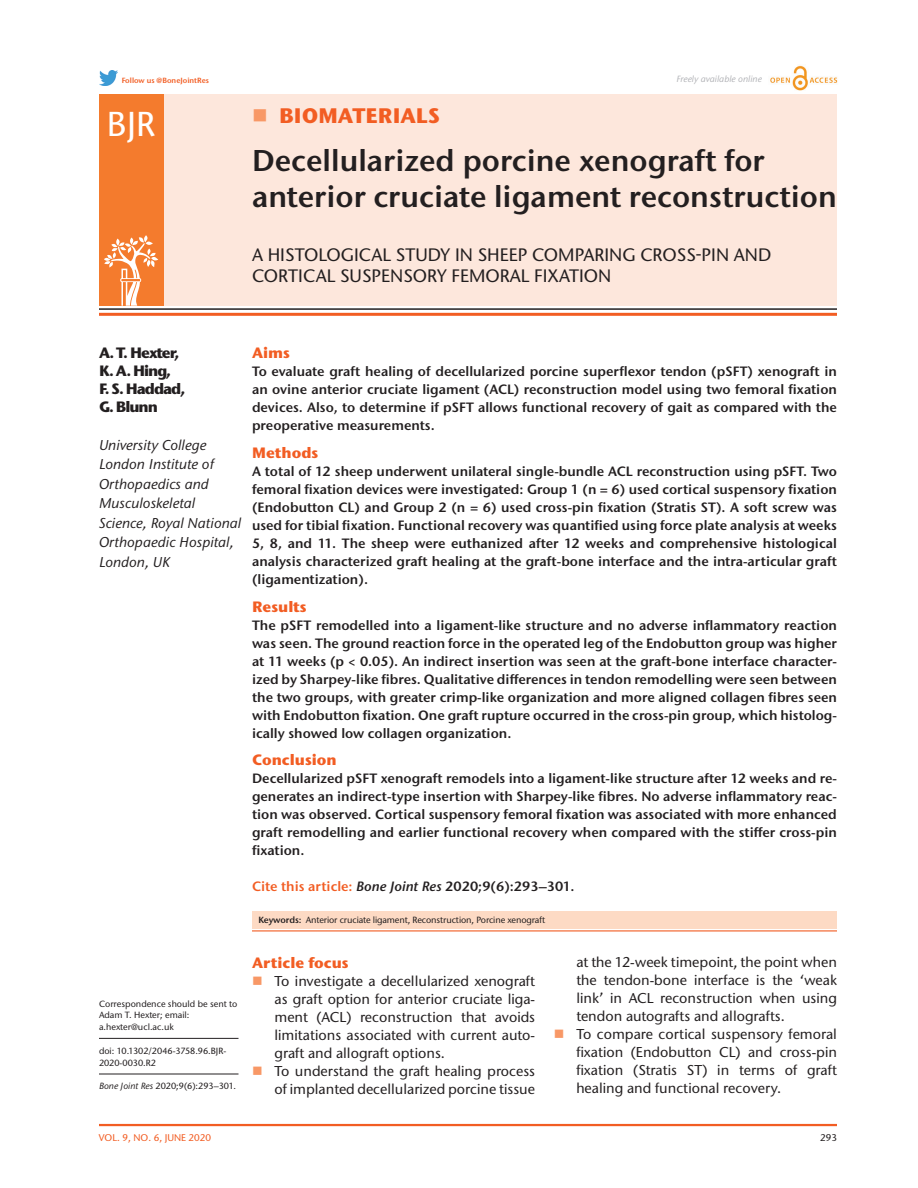
<style>
.page{position:relative;width:918px;height:1188px;background:#fff}
.page>*{position:absolute;margin:0;border:0;box-sizing:border-box;transform-origin:0 0}
.t1{font:500 34.5px "Stone Sans ITC Pro";color:#fff}
.t2{font:600 30px/36px "Stone Sans ITC Pro";color:#231f20}
.t3{font:700 21px "Stone Sans ITC Pro";color:#f25d23}
.t4{font:500 18px/21px "Stone Sans ITC Pro";color:#231f20}
.t5{font:700 15px "Stone Sans ITC Pro";color:#f25d23}
.t6{font:700 15px/18px "Stone Sans ITC Pro";letter-spacing:-.07em;color:#231f20}
.t7{font:500 14.25px/18px "Stone Sans ITC Pro";color:#231f20}
.t8{font:italic 500 14.25px/19.5px "Stone Sans ITC Pro";color:#231f20}
.t9{font:600 13.5px/18px "Stone Sans ITC Pro";color:#231f20;text-align:justify}
.t10{font:500 9.75px "Stone Sans ITC Pro";color:#f25d23}
.t11{font:500 9.75px "Stone Sans ITC Pro";color:#231f20}
.t12{font:500 9px/12px "Stone Sans ITC Pro";color:#231f20}
.t13{font:italic 500 9px "Stone Sans ITC Pro";color:#b2b3b7}
.t14{font:600 7.5px "Stone Sans ITC Pro";color:#f25d23}
.s1{font-style:italic}
.s2{color:#f25d23}
.s3{font-weight:600}
</style>
<div class="page">
<hr style="left:99px;top:1124px;width:738px;height:2px;background:#f25d23">
<img style="left:99px;top:71px;width:18px;height:14px">
<img style="left:770px;top:65px;width:68px;height:26px">
<hr style="left:99px;top:308px;width:738px;height:2px;background:#231f20">
<hr style="left:99px;top:313px;width:738px;height:3px;background:#f25d23">
<div style="left:99px;top:94px;width:738px;height:212px;background:#fde7dc"></div>
<div style="left:99px;top:94px;width:64px;height:212px;background:#f47b2d"></div>
<svg style="left:104px;top:235px;width:54px;height:71px"></svg>
<div style="left:252px;top:911px;width:585px;height:18px;background:#fddac4"></div>
<hr style="left:99px;top:1038px;width:139px;height:1px;background:#231f20">
<hr style="left:99px;top:1074px;width:139px;height:1px;background:#231f20">
<hr style="left:252px;top:930px;width:585px;height:1px;background:#f25d23">
<p class="t14" style="left:122px;top:75px;width:89px">Follow us @BoneJointRes</p>
<p class="t13" style="left:676px;top:73px;width:87px">Freely available online</p>
<h1 class="t1" style="left:107px;top:103px;width:50px">BJR</h1>
<h3 class="t3" style="left:279px;top:102px;width:160px">Biomaterials</h3>
<h2 class="t2" style="left:252px;top:143px;width:586px">Decellularized porcine xenograft for anterior cruciate ligament reconstruction</h2>
<h3 class="t4" style="left:252px;top:245px;width:521px">A h istological study in sh eep comparing cross-pin and cortical suspensory femoral fixation</h3>
<p class="t6" style="left:99px;top:344px;width:88px">A. T. Hexter,<br>K. A. Hing,<br>F. S. Haddad,<br>G. Blunn</p>
<p class="t8" style="left:99px;top:435px;width:144px">University College<br>London Institute of<br>Orthopaedics and<br>Musculoskeletal<br>Science, Royal National<br>Orthopaedic Hospital,<br>London, UK</p>
<p class="t12" style="left:99px;top:997px;width:140px">Correspondence should be sent to<br>Adam T. Hexter; email: a.hexter@ucl.ac.uk</p>
<p class="t12" style="left:99px;top:1045px;width:129px">doi: 10.1302/2046-3758.96.BJR-<br>2020-0030.R2</p>
<p class="t12" style="left:99px;top:1080px;width:139px"><span class="s1">Bone Joint Res</span> 2020;9(6):293–301.</p>
<p class="t5" style="left:252px;top:343px;width:39px">Aims</p>
<p class="t9" style="left:252px;top:362px;width:587px">To evaluate graft healing of decellularized porcine superflexor tendon (pSFT) xenograft in an ovine anterior cruciate ligament (ACL) reconstruction model using two femoral fixation devices. Also, to determine if pSFT allows functional recovery of gait as compared with the preoperative measurements.</p>
<p class="t5" style="left:252px;top:443px;width:68px">Methods</p>
<p class="t9" style="left:252px;top:462px;width:587px">A total of 12 sheep underwent unilateral single-bundle ACL reconstruction using pSFT. Two femoral fixation devices were investigated: Group 1 (n = 6) used cortical suspensory fixation (Endobutton CL) and Group 2 (n = 6) used cross-pin fixation (Stratis ST). A soft screw was used for tibial fixation. Functional recovery was quantified using force plate analysis at weeks 5, 8, and 11. The sheep were euthanized after 12 weeks and comprehensive histological analysis characterized graft healing at the graft-bone interface and the intra-articular graft (ligamentization).</p>
<p class="t5" style="left:252px;top:597px;width:56px">Results</p>
<p class="t9" style="left:252px;top:616px;width:587px">The pSFT remodelled into a ligament-like structure and no adverse inflammatory reaction was seen. The ground reaction force in the operated leg of the Endobutton group was higher at 11 weeks (p &lt; 0.05). An indirect insertion was seen at the graft-bone interface character&shy;ized by Sharpey-like fibres. Qualitative differences in tendon remodelling were seen between the two groups, with greater crimp-like organization and more aligned collagen fibres seen with Endobutton fixation. One graft rupture occurred in the cross-pin group, which histolog&shy;ically showed low collagen organization.</p>
<p class="t5" style="left:252px;top:750px;width:86px">Conclusion</p>
<p class="t9" style="left:252px;top:770px;width:587px">Decellularized pSFT xenograft remodels into a ligament-like structure after 12 weeks and re&shy;generates an indirect-type insertion with Sharpey-like fibres. No adverse inflammatory reac&shy;tion was observed. Cortical suspensory femoral fixation was associated with more enhanced graft remodelling and earlier functional recovery when compared with the stiffer cross-pin fixation.</p>
<p class="t9" style="left:252px;top:878px;width:324px"><span class="s2">Cite this article:</span> <span class="s1">Bone Joint Res</span> 2020;9(6):293–301.</p>
<p class="t12" style="left:258px;top:914px;width:288px"><span class="s3">Keywords:</span> Anterior cruciate ligament, Reconstruction, Porcine xenograft</p>
<p class="t5" style="left:252px;top:953px;width:98px">Article focus</p>
<p class="t7" style="left:275px;top:972px;width:262px">To investigate a decellularized xenograft as graft option for anterior cruciate liga&shy;ment (ACL) reconstruction that avoids limitations associated with current auto&shy;graft and allograft options.<br>To understand the graft healing process of implanted decellularized porcine tissue</p>
<p class="t7" style="left:576px;top:953px;width:262px">at the 12-week timepoint, the point when the tendon-bone interface is the ‘weak link’ in ACL reconstruction when using tendon autografts and allografts.<br>To compare cortical suspensory femoral fixation (Endobutton CL) and cross-pin fixation (Stratis ST) in terms of graft healing and functional recovery.</p>
<p class="t10" style="left:99px;top:1132px;width:114px">VOL. 9, NO. 6, Jun e 2020</p>
<p class="t11" style="left:820px;top:1132px;width:18px">293</p>
</div>
